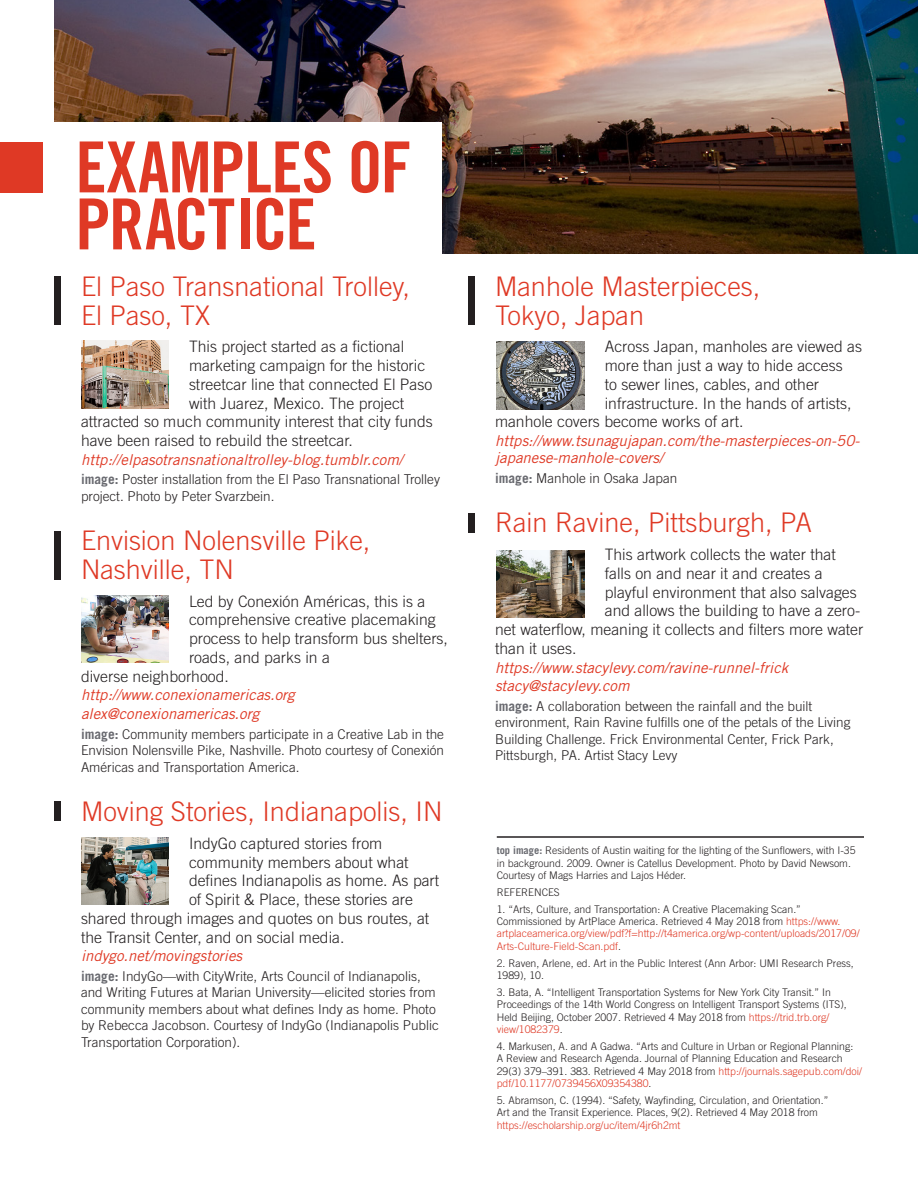
<style>
.page{position:relative;width:918px;height:1188px;background:#fff}
.page>*{position:absolute;margin:0;border:0;box-sizing:border-box;transform-origin:0 0}
.h1_-_red{font:70.5px/57px "Trade Gothic LT Std Bd Cn 20";letter-spacing:-.01em;color:#df3925}
.h2_-_examples_red{font:300 27px/28.5px "Trade Gothic LT Std";color:#df3925}
.details_-_p{font:300 15.75px "Trade Gothic LT Std";color:#231f20}
.details_-_contact{font:italic 15px/17.2px "Trade Gothic LT Std";color:#df3925}
.details_-_caption{font:300 13.5px/16.5px "Trade Gothic LT Std";color:#231f20}
.reference{font:300 10.5px/12.3px "Trade Gothic LT Std";color:#231f20}
.reference-2{font:300 10.5px/12.3px "Trade Gothic LT Std";color:#df3925}
.s1{font-weight:700;color:#696a70}
.s2{color:#231f20}
.s3{color:#df3925}
</style>
<div class="page">
<img style="left:54px;top:0;width:864px;height:254px">
<hr style="left:497px;top:836px;width:367px;height:2px;background:#231f20">
<div style="left:0;top:142px;width:42px;height:51px;background:#df3925"></div>
<div style="left:48px;top:122px;width:394px;height:141px;background:#fff"></div>
<img style="left:81px;top:341px;width:88px;height:67px">
<img style="left:81px;top:596px;width:88px;height:67px">
<img style="left:81px;top:837px;width:88px;height:67px">
<div style="left:54px;top:277px;width:6px;height:48px;background:#231f20"></div>
<div style="left:54px;top:531px;width:6px;height:48px;background:#231f20"></div>
<div style="left:54px;top:802px;width:6px;height:19px;background:#231f20"></div>
<img style="left:497px;top:342px;width:88px;height:67px">
<img style="left:497px;top:550px;width:88px;height:68px">
<div style="left:469px;top:277px;width:6px;height:48px;background:#231f20"></div>
<div style="left:469px;top:513px;width:6px;height:19px;background:#231f20"></div>
<h1 class="h1_-_red" style="left:75px;top:138px;width:338px">EXAMPLES OF<br>PRACTICE</h1>
<h2 class="h2_-_examples_red" style="left:81px;top:272px;width:331px">El Paso Transnational Trolley,<br>El Paso, TX</h2>
<p class="details_-_p" style="left:189px;top:338px;width:217px">This project started as a fictional</p>
<p class="details_-_p" style="left:189px;top:356px;width:238px">marketing campaign for the historic</p>
<p class="details_-_p" style="left:189px;top:375px;width:245px">streetcar line that connected El Paso</p>
<p class="details_-_p" style="left:189px;top:394px;width:217px">with Juarez, Mexico. The project</p>
<p class="details_-_p" style="left:81px;top:413px;width:353px">attracted so much community interest that city funds</p>
<p class="details_-_p" style="left:81px;top:431px;width:273px">have been raised to rebuild the streetcar.</p>
<p class="details_-_contact" style="left:81px;top:451px;width:324px">http://elpasotransnationaltrolley-blog.tumblr.com/</p>
<p class="details_-_caption" style="left:81px;top:471px;width:361px"><span class="s1">image:</span> Poster installation from the El Paso Transnational Trolley project. Photo by Peter Svarzbein.</p>
<h2 class="h2_-_examples_red" style="left:81px;top:526px;width:291px">Envision Nolensville Pike,<br>Nashville, TN</h2>
<p class="details_-_p" style="left:189px;top:592px;width:238px">Led by Conexión Américas, this is a</p>
<p class="details_-_p" style="left:189px;top:611px;width:248px">comprehensive creative placemaking</p>
<p class="details_-_p" style="left:189px;top:629px;width:261px">process to help transform bus shelters,</p>
<p class="details_-_p" style="left:189px;top:648px;width:142px">roads, and parks in a</p>
<p class="details_-_p" style="left:81px;top:667px;width:149px">diverse neighborhood.</p>
<p class="details_-_contact" style="left:81px;top:687px;width:215px">http://www.conexionamericas.org</p>
<p class="details_-_contact" style="left:81px;top:706px;width:180px">alex@conexionamericas.org</p>
<p class="details_-_caption" style="left:81px;top:726px;width:365px;text-align:justify"><span class="s1">image:</span> Community members participate in a Creative Lab in the Envision Nolensville Pike, Nashville. Photo courtesy of Conexión Américas and Transportation America.</p>
<h2 class="h2_-_examples_red" style="left:81px;top:797px;width:363px">Moving Stories, Indianapolis, IN</h2>
<p class="details_-_p" style="left:189px;top:834px;width:195px">IndyGo captured stories from</p>
<p class="details_-_p" style="left:189px;top:853px;width:221px">community members about what</p>
<p class="details_-_p" style="left:189px;top:872px;width:252px">defines Indianapolis as home. As part</p>
<p class="details_-_p" style="left:189px;top:890px;width:226px">of Spirit &amp; Place, these stories are</p>
<p class="details_-_p" style="left:81px;top:909px;width:350px">shared through images and quotes on bus routes, at</p>
<p class="details_-_p" style="left:81px;top:928px;width:265px">the Transit Center, and on social media.</p>
<p class="details_-_contact" style="left:81px;top:948px;width:163px">indygo.net/movingstories</p>
<p class="details_-_caption" style="left:81px;top:968px;width:359px"><span class="s1">image:</span> IndyGo—with CityWrite, Arts Council of Indianapolis, and Writing Futures at Marian University—elicited stories from community members about what defines Indy as home. Photo by Rebecca Jacobson. Courtesy of IndyGo (Indianapolis Public Transportation Corporation).</p>
<h2 class="h2_-_examples_red" style="left:495px;top:272px;width:267px">Manhole Masterpieces,<br>Tokyo, Japan</h2>
<p class="details_-_p" style="left:605px;top:338px;width:259px">Across Japan, manholes are viewed as</p>
<p class="details_-_p" style="left:605px;top:356px;width:240px">more than just a way to hide access</p>
<p class="details_-_p" style="left:605px;top:375px;width:216px">to sewer lines, cables, and other</p>
<p class="details_-_p" style="left:605px;top:394px;width:248px">infrastructure. In the hands of artists,</p>
<p class="details_-_p" style="left:495px;top:413px;width:250px">manhole covers become works of art.</p>
<p class="details_-_contact" style="left:495px;top:433px;width:366px">https://www.tsunagujapan.com/the-masterpieces-on-50- japanese-manhole-covers/</p>
<p class="details_-_caption" style="left:495px;top:470px;width:184px"><span class="s1">image:</span> Manhole in Osaka Japan</p>
<h2 class="h2_-_examples_red" style="left:495px;top:508px;width:319px">Rain Ravine, Pittsburgh, PA</h2>
<p class="details_-_p" style="left:605px;top:545px;width:233px">This artwork collects the water that</p>
<p class="details_-_p" style="left:605px;top:564px;width:219px">falls on and near it and creates a</p>
<p class="details_-_p" style="left:605px;top:583px;width:253px">playful environment that also salvages</p>
<p class="details_-_p" style="left:605px;top:602px;width:257px">and allows the building to have a zero-</p>
<p class="details_-_p" style="left:495px;top:620px;width:370px">net waterflow, meaning it collects and filters more water</p>
<p class="details_-_p" style="left:495px;top:639px;width:83px">than it uses.</p>
<p class="details_-_contact" style="left:495px;top:659px;width:295px">https://www.stacylevy.com/ravine-runnel-frick</p>
<p class="details_-_contact" style="left:495px;top:678px;width:136px">stacy@stacylevy.com</p>
<p class="details_-_caption" style="left:495px;top:698px;width:357px"><span class="s1">image:</span> A collaboration between the rainfall and the built environment, Rain Ravine fulfills one of the petals of the Living Building Challenge. Frick Environmental Center, Frick Park, Pittsburgh, PA. Artist Stacy Levy</p>
<p class="reference" style="left:497px;top:844px;width:360px"><span class="s1">top image:</span> Residents of Austin waiting for the lighting of the Sunflowers, with I-35 in background. 2009. Owner is Catellus Development. Photo by David Newsom.<br>Courtesy of Mags Harries and Lajos Héder.</p>
<p class="reference" style="left:497px;top:886px;width:65px">REFERENCES</p>
<p class="reference-2" style="left:497px;top:903px;width:364px"><span class="s2">1. “Arts, Culture, and Transportation: A Creative Placemaking Scan.” Commissioned by ArtPlace America. Retrieved 4 May 2018 from</span> https://www. artplaceamerica.org/view/pdf?f=http://t4america.org/wp-content/uploads/2017/09/ Arts-Culture-Field-Scan.pdf<span class="s2">.</span></p>
<p class="reference" style="left:497px;top:957px;width:359px">2. Raven, Arlene, ed. Art in the Public Interest (Ann Arbor: UMI Research Press,<br>1989), 10.</p>
<p class="reference" style="left:497px;top:986px;width:352px">3. Bata, A. “Intelligent Transportation Systems for New York City Transit.” In Proceedings of the 14th World Congress on Intelligent Transport Systems (ITS), Held Beijing, October 2007. Retrieved 4 May 2018 from <span class="s3">https://trid.trb.org/ view/1082379</span>.</p>
<p class="reference" style="left:497px;top:1040px;width:367px">4. Markusen, A. and A Gadwa. “Arts and Culture in Urban or Regional Planning:<br>A Review and Research Agenda. Journal of Planning Education and Research 29(3) 379–391. 383. Retrieved 4 May 2018 from <span class="s3">http://journals.sagepub.com/doi/ pdf/10.1177/0739456X09354380</span>.</p>
<p class="reference" style="left:497px;top:1094px;width:333px">5. Abramson, C. (1994). “Safety, Wayfinding, Circulation, and Orientation.”<br>Art and the Transit Experience. Places, 9(2). Retrieved 4 May 2018 from <span class="s3">https://escholarship.org/uc/item/4jr6h2mt</span></p>
</div>
